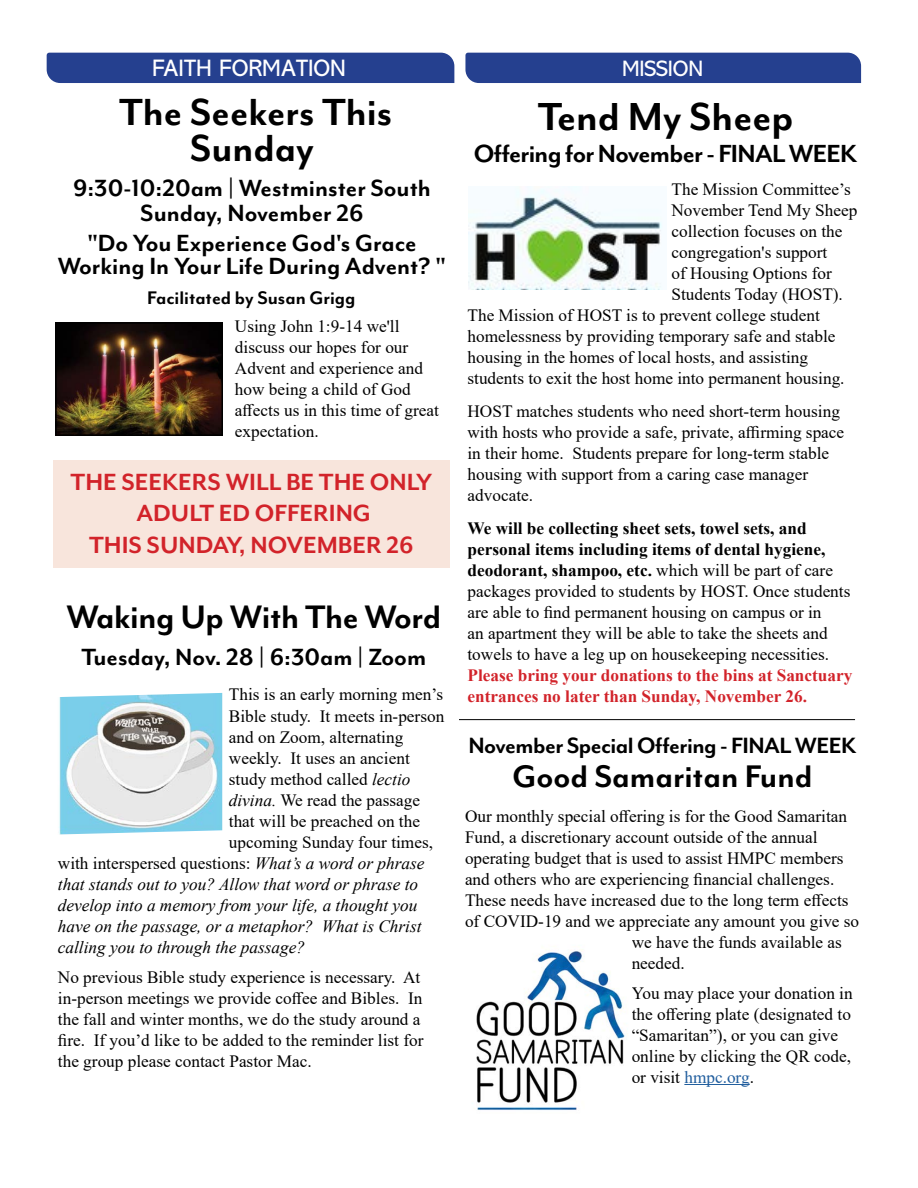
<style>
.page{position:relative;width:918px;height:1188px;background:#fff}
.page>*{position:absolute;margin:0;border:0;box-sizing:border-box;transform-origin:0 0}
.t1{font:700 45px "Mr Eaves Mod OT";color:#000}
.t2{font:700 43.5px/36px "Mr Eaves Mod OT";color:#000;text-align:center}
.t3{font:700 37.5px "Mr Eaves Mod OT";letter-spacing:-.01em;color:#000}
.t4{font:700 36px "Mr Eaves Mod OT";color:#000}
.t5{font:700 28.5px "Mr Eaves Mod OT";letter-spacing:-.025em;color:#000}
.t6{font:700 27px/25.5px "Mr Eaves Mod OT";color:#000;text-align:center}
.t7{font:700 27px/31.5px "Mr Eaves Mod OT";color:#d2232a;text-align:center}
.t8{font:700 25.5px "Mr Eaves Mod OT";letter-spacing:-.02em;color:#000}
.t9{font:24px "Abadi MT Pro";color:#fff}
.t10{font:22.5px "Abadi MT Pro";letter-spacing:-.01em;color:#fff}
.t11{font:700 21px "Mr Eaves Mod OT";color:#000}
.t12{font:17.25px/21px "Times New Roman";color:#000}
.t13{font:italic 17.25px "Times New Roman";color:#000}
.t14{font:700 17.25px/21px "Times New Roman";color:#d2232a}
.s1{font-style:italic}
.s2{font-weight:700}
.s3{color:#215e9e}
</style>
<div class="page">
<div style="left:53px;top:460px;width:397px;height:108px;background:#f8e5dc"></div>
<hr style="left:684px;top:1084px;width:66px;height:1px;background:#215e9e">
<img style="left:476px;top:949px;width:152px;height:161px">
<div style="left:47px;top:53px;width:407px;height:30px;background:#25408f"></div>
<img style="left:59px;top:693px;width:163px;height:141px">
<hr style="left:459px;top:719px;width:396px;height:1px;background:#000">
<div style="left:465px;top:53px;width:396px;height:30px;background:#25408f"></div>
<img style="left:468px;top:187px;width:195px;height:102px">
<img style="left:58px;top:325px;width:162px;height:108px">
<div style="left:55px;top:322px;width:168px;height:114px;border:2px solid #000"></div>
<h3 class="t9" style="left:152px;top:55px;width:195px">FAITH FORMATION</h3>
<h2 class="t2" style="left:119px;top:95px;width:275px">The Seekers This<br>Sunday</h2>
<h3 class="t6" style="left:73px;top:175px;width:359px">9:30-10:20am | Westminster South<br>Sunday, November 26</h3>
<h3 class="t6" style="left:58px;top:232px;width:390px;line-height:22.5px">"Do You Experience God's Grace<br>Working In Your Life During Advent? "</h3>
<p class="t11" style="left:147px;top:286px;width:210px">Facilitated by Susan Grigg</p>
<p class="t12" style="left:235px;top:315px;width:205px">Using John 1:9-14 we'll discuss our hopes for our<br>Advent and experience and how being a child of God affects us in this time of great expectation.</p>
<h3 class="t7" style="left:71px;top:466px;width:363px">THE SEEKERS WILL BE THE ONLY<br>ADULT ED OFFERING<br>THIS SUNDAY, NOVEMBER 26</h3>
<h3 class="t3" style="left:67px;top:597px;width:376px">Waking Up With The Word</h3>
<h3 class="t6" style="left:81px;top:645px;width:346px">Tuesday, Nov. 28 | 6:30am | Zoom</h3>
<p class="t12" style="left:229px;top:683px;width:216px">This is an early morning men’s</p>
<p class="t12" style="left:229px;top:706px;width:217px">Bible study. It meets in-person</p>
<p class="t12" style="left:229px;top:727px;width:176px">and on Zoom, alternating</p>
<p class="t12" style="left:229px;top:748px;width:182px">weekly. It uses an ancient</p>
<p class="t12" style="left:229px;top:769px;width:183px">study method called <span class="s1">lectio</span></p>
<p class="t12" style="left:229px;top:790px;width:193px"><span class="s1">divina.</span> We read the passage</p>
<p class="t12" style="left:229px;top:811px;width:193px">that will be preached on the</p>
<p class="t12" style="left:229px;top:832px;width:206px">upcoming Sunday four times,</p>
<p class="t12" style="left:58px;top:853px;width:368px">with interspersed questions: <span class="s1">What’s a word or phrase</span></p>
<p class="t13" style="left:58px;top:873px;width:362px">that stands out to you? Allow that word or phrase to</p>
<p class="t13" style="left:58px;top:894px;width:361px">develop into a memory from your life, a thought you</p>
<p class="t13" style="left:58px;top:915px;width:365px">have on the passage, or a metaphor? What is Christ</p>
<p class="t13" style="left:58px;top:936px;width:249px">calling you to through the passage?</p>
<p class="t12" style="left:58px;top:966px;width:367px">No previous Bible study experience is necessary. At in-person meetings we provide coffee and Bibles. In the fall and winter months, we do the study around a fire. If you’d like to be added to the reminder list for the group please contact Pastor Mac.</p>
<h3 class="t10" style="left:622px;top:56px;width:82px">MISSION</h3>
<h1 class="t1" style="left:538px;top:92px;width:257px">Tend My Sheep</h1>
<h3 class="t5" style="left:474px;top:138px;width:385px">Offering for November - FINAL WEEK</h3>
<p class="t12" style="left:672px;top:178px;width:181px">The Mission Committee’s</p>
<p class="t12" style="left:672px;top:199px;width:187px">November Tend My Sheep</p>
<p class="t12" style="left:672px;top:220px;width:173px">collection focuses on the</p>
<p class="t12" style="left:672px;top:241px;width:157px">congregation's support</p>
<p class="t12" style="left:672px;top:262px;width:162px">of Housing Options for</p>
<p class="t12" style="left:672px;top:283px;width:173px">Students Today (HOST).</p>
<p class="t12" style="left:468px;top:304px;width:354px">The Mission of HOST is to prevent college student</p>
<p class="t12" style="left:468px;top:325px;width:369px">homelessness by providing temporary safe and stable</p>
<p class="t12" style="left:468px;top:346px;width:342px">housing in the homes of local hosts, and assisting</p>
<p class="t12" style="left:468px;top:367px;width:379px">students to exit the host home into permanent housing.</p>
<p class="t12" style="left:468px;top:400px;width:378px">HOST matches students who need short-term housing with hosts who provide a safe, private, affirming space in their home. Students prepare for long-term stable housing with support from a caring case manager advocate.</p>
<p class="t12" style="left:468px;top:517px;width:384px"><span class="s2">We will be collecting sheet sets, towel sets, and personal items including items of dental hygiene, deodorant, shampoo, etc.</span> which will be part of care packages provided to students by HOST. Once students are able to find permanent housing on campus or in<br>an apartment they will be able to take the sheets and towels to have a leg up on housekeeping necessities.</p>
<p class="t14" style="left:468px;top:664px;width:386px">Please bring your donations to the bins at Sanctuary entrances no later than Sunday, November 26.</p>
<h3 class="t8" style="left:468px;top:731px;width:390px">November Special Offering - FINAL WEEK</h3>
<h3 class="t4" style="left:512px;top:757px;width:301px">Good Samaritan Fund</h3>
<p class="t12" style="left:465px;top:805px;width:384px">Our monthly special offering is for the Good Samaritan</p>
<p class="t12" style="left:465px;top:826px;width:354px">Fund, a discretionary account outside of the annual</p>
<p class="t12" style="left:465px;top:847px;width:380px">operating budget that is used to assist HMPC members</p>
<p class="t12" style="left:465px;top:868px;width:371px">and others who are experiencing financial challenges.</p>
<p class="t12" style="left:465px;top:889px;width:385px">These needs have increased due to the long term effects</p>
<p class="t12" style="left:465px;top:910px;width:396px">of COVID-19 and we appreciate any amount you give so</p>
<p class="t12" style="left:632px;top:931px;width:212px">we have the funds available as</p>
<p class="t12" style="left:632px;top:952px;width:55px">needed.</p>
<p class="t12" style="left:632px;top:982px;width:223px">You may place your donation in the offering plate (designated to “Samaritan”), or you can give online by clicking the QR code, or visit <span class="s3">hmpc.org</span>.</p>
</div>
